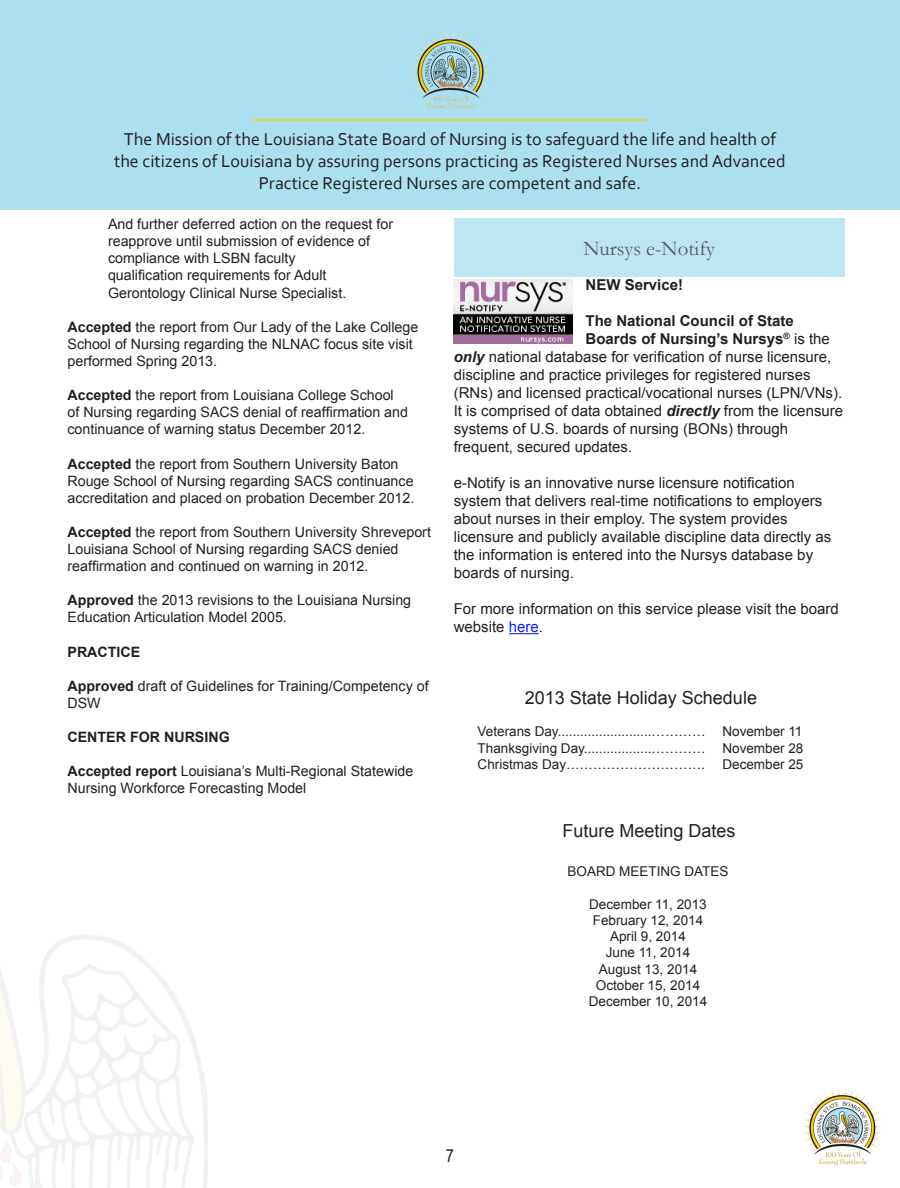
<style>
.page{position:relative;width:900px;height:1188px;background:#fff}
.page>*{position:absolute;margin:0;border:0;box-sizing:border-box;transform-origin:0 0}
.t1{font:21px "Garamond";color:#57585a}
.t2{font:18px/21.6px "Corbel";color:#231f20;text-align:center}
.t3{font:18px "Arial";color:#231f20}
.t4{font:18px "Arial Narrow";color:#231f20}
.t5{font:15px/18px "Arial";color:#231f20}
.t6{font:700 15px "Arial";color:#231f20}
.t7{font:14.25px/17.1px "Arial";color:#231f20}
.t8{font:700 14.25px "Arial";color:#231f20}
.t9{font:13.5px/16.2px "Arial";color:#231f20}
.s1{font-weight:700}
.s2{font-weight:400}
.s3{font-weight:700;font-style:italic}
.s4{color:#12f}
</style>
<div class="page">
<svg style="left:127px;top:946px;width:81px;height:242px"></svg>
<svg style="left:0;top:935px;width:127px;height:253px"></svg>
<div style="left:0;top:0;width:900px;height:210px;background:#ace0f0"></div>
<hr style="left:252px;top:119px;width:396px;height:2px;background:#ffd204">
<img style="left:412px;top:33px;width:77px;height:76px">
<img style="left:803px;top:1088px;width:79px;height:78px">
<div style="left:454px;top:218px;width:391px;height:58px;background:#bde6f3"></div>
<hr style="left:509px;top:633px;width:30px;height:1px;background:#12f">
<img style="left:454px;top:280px;width:118px;height:63px">
<p class="t2" style="left:114px;top:128px;width:673px">The Mission of the Louisiana State Board of Nursing is to safeguard the life and health of the citizens of Louisiana by assuring persons practicing as Registered Nurses and Advanced<br>Practice Registered Nurses are competent and safe.</p>
<p class="t7" style="left:108px;top:216px;width:287px">And further deferred action on the request for reapprove until submission of evidence of compliance with LSBN faculty<br>qualification requirements for Adult Gerontology Clinical Nurse Specialist.</p>
<p class="t7" style="left:68px;top:318px;width:352px"><span class="s1">Accepted</span> the report from Our Lady of the Lake College<br>School of Nursing regarding the NLNAC focus site visit performed Spring 2013.</p>
<p class="t7" style="left:68px;top:387px;width:342px"><span class="s1">Accepted</span> the report from Louisiana College School of Nursing regarding SACS denial of reaffirmation and continuance of warning status December 2012.</p>
<p class="t7" style="left:68px;top:455px;width:348px"><span class="s1">Accepted</span> the report from Southern University Baton<br>Rouge School of Nursing regarding SACS continuance accreditation and placed on probation December 2012.</p>
<p class="t7" style="left:68px;top:524px;width:365px"><span class="s1">Accepted</span> the report from Southern University Shreveport<br>Louisiana School of Nursing regarding SACS denied reaffirmation and continued on warning in 2012.</p>
<p class="t7" style="left:68px;top:592px;width:345px"><span class="s1">Approved</span> the 2013 revisions to the Louisiana Nursing<br>Education Articulation Model 2005.</p>
<p class="t8" style="left:68px;top:642px;width:74px">PRACTICE</p>
<p class="t7" style="left:68px;top:677px;width:363px"><span class="s1">Approved</span> draft of Guidelines for Training/Competency of<br>DSW</p>
<p class="t8" style="left:68px;top:728px;width:164px">CENTER FOR NURSING</p>
<p class="t7" style="left:68px;top:763px;width:347px"><span class="s1">Accepted report</span> Louisiana’s Multi-Regional Statewide<br>Nursing Workforce Forecasting Model</p>
<p class="t1" style="left:583px;top:234px;width:133px">Nursys e-Notify</p>
<p class="t6" style="left:586px;top:275px;width:99px">NEW Service!</p>
<p class="t6" style="left:586px;top:311px;width:210px">The National Council of State</p>
<p class="t6" style="left:586px;top:329px;width:246px">Boards of Nursing’s Nursys<sup>®</sup> <span class="s2">is the</span></p>
<p class="t5" style="left:454px;top:348px;width:379px"><span class="s3">only</span> national database for verification of nurse licensure,</p>
<p class="t5" style="left:454px;top:366px;width:358px">discipline and practice privileges for registered nurses</p>
<p class="t5" style="left:454px;top:384px;width:390px">(RNs) and licensed practical/vocational nurses (LPN/VNs).</p>
<p class="t5" style="left:454px;top:402px;width:391px">It is comprised of data obtained <span class="s3">directly</span> from the licensure</p>
<p class="t5" style="left:454px;top:420px;width:336px">systems of U.S. boards of nursing (BONs) through</p>
<p class="t5" style="left:454px;top:438px;width:180px">frequent, secured updates.</p>
<p class="t5" style="left:454px;top:474px;width:379px">e-Notify is an innovative nurse licensure notification system that delivers real-time notifications to employers about nurses in their employ. The system provides licensure and publicly available discipline data directly as the information is entered into the Nursys database by boards of nursing.</p>
<p class="t5" style="left:454px;top:600px;width:387px">For more information on this service please visit the board website <span class="s4">here</span>.</p>
<p class="t3" style="left:525px;top:686px;width:234px">2013 State Holiday Schedule</p>
<p class="t9" style="left:478px;top:724px;width:229px">Veterans Day.........................…………</p>
<p class="t9" style="left:478px;top:740px;width:229px">Thanksgiving Day..................…………</p>
<p class="t9" style="left:478px;top:756px;width:229px">Christmas Day………………………….</p>
<p class="t9" style="left:722px;top:724px;width:82px">November 11</p>
<p class="t9" style="left:722px;top:740px;width:83px">November 28</p>
<p class="t9" style="left:722px;top:756px;width:83px">December 25</p>
<p class="t3" style="left:562px;top:819px;width:175px">Future Meeting Dates</p>
<p class="t9" style="left:568px;top:864px;width:163px">BOARD MEETING DATES</p>
<p class="t9" style="left:589px;top:896px;width:119px">December 11, 2013<br>February 12, 2014</p>
<p class="t9" style="left:610px;top:929px;width:77px">April 9, 2014</p>
<p class="t9" style="left:606px;top:945px;width:86px">June 11, 2014</p>
<p class="t9" style="left:599px;top:961px;width:100px">August 13, 2014</p>
<p class="t9" style="left:596px;top:977px;width:106px">October 15, 2014</p>
<p class="t9" style="left:589px;top:993px;width:120px">December 10, 2014</p>
<p class="t4" style="left:446px;top:1142px;width:10px">7</p>
</div>
